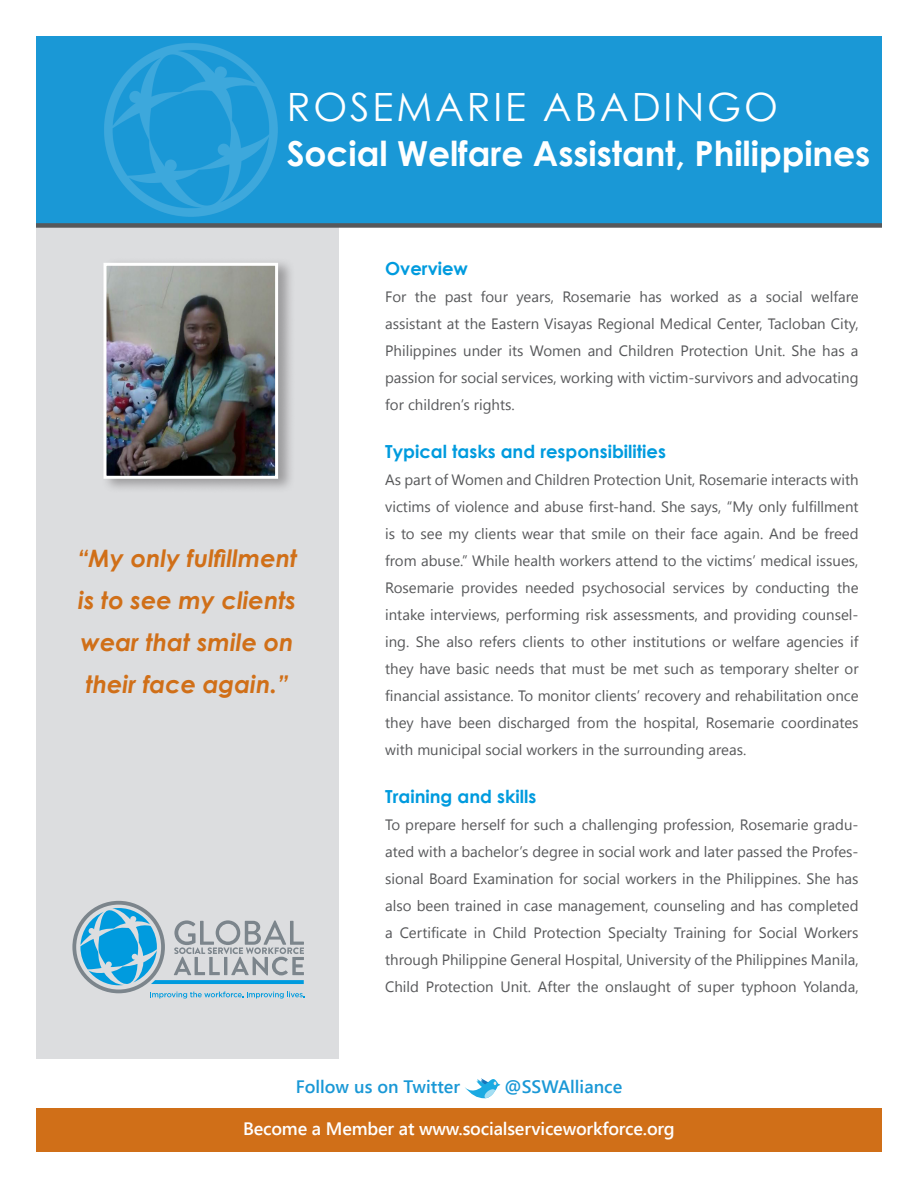
<style>
.page{position:relative;width:918px;height:1188px;background:#fff}
.page>*{position:absolute;margin:0;border:0;box-sizing:border-box;transform-origin:0 0}
.t1{font:39px "Century Gothic";letter-spacing:.075em;color:#fff}
.t2{font:700 34.5px "Century Gothic";letter-spacing:-.005em;color:#fff}
.PULL_QUOTE{font:italic 700 24px/42px "Century Gothic";color:#d06f18;text-align:center}
.BODY_SUBHEADLINE{font:700 18px "Century Gothic";color:#009bde}
.t3{font:600 18px "Segoe UI";letter-spacing:-.01em;color:#fff}
.t4{font:600 18px "Segoe UI";color:#1a98d6}
.BODY_TEXT{font:15px/27px "Segoe UI";color:#57585a;text-align:justify}
</style>
<div class="page">
<div style="left:36px;top:173px;width:302px;height:885px;background:#dcdddf"></div>
<hr style="left:917px;top:551px;width:1px;height:637px;background:#c7c8ca">
<div style="left:36px;top:36px;width:846px;height:191px;background:#1a98d6"></div>
<div style="left:36px;top:223px;width:846px;height:5px;background:#57585a"></div>
<div style="left:101px;top:257px;width:194px;height:236px;background:#231f20;opacity:.35"></div>
<img style="left:108px;top:267px;width:166px;height:208px">
<div style="left:104px;top:263px;width:174px;height:216px;border:3px solid #fff"></div>
<svg style="left:72px;top:901px;width:232px;height:98px"></svg>
<img style="left:104px;top:43px;width:174px;height:174px">
<div style="left:36px;top:1109px;width:846px;height:43px;background:#d06f18"></div>
<svg style="left:465px;top:1078px;width:35px;height:20px"></svg>
<p class="t1" style="left:287px;top:80px;width:493px">ROSEMARIE ABADINGO</p>
<p class="t2" style="left:287px;top:127px;width:585px">Social Welfare Assistant, Philippines</p>
<p class="PULL_QUOTE" style="left:77px;top:536px;width:222px">“My only fulfillment is to see my clients wear that smile on their face again.”</p>
<p class="BODY_SUBHEADLINE" style="left:385px;top:254px;width:84px">Overview</p>
<p class="BODY_TEXT" style="left:385px;top:282px;width:475px">For the past four years, Rosemarie has worked as a social welfare assistant at the Eastern Visayas Regional Medical Center, Tacloban City, Philippines under its Women and Children Protection Unit. She has a passion for social services, working with victim-survivors and advocating for children’s rights.</p>
<p class="BODY_SUBHEADLINE" style="left:385px;top:437px;width:282px">Typical tasks and responsibilities</p>
<p class="BODY_TEXT" style="left:385px;top:465px;width:475px">As part of Women and Children Protection Unit, Rosemarie interacts with victims of violence and abuse first-hand. She says, “My only fulfillment is to see my clients wear that smile on their face again. And be freed from abuse.” While health workers attend to the victims’ medical issues, Rosemarie provides needed psychosocial services by conducting the intake interviews, performing risk assessments, and providing counsel&shy;ing. She also refers clients to other institutions or welfare agencies if they have basic needs that must be met such as temporary shelter or financial assistance. To monitor clients’ recovery and rehabilitation once they have been discharged from the hospital, Rosemarie coordinates with municipal social workers in the surrounding areas.</p>
<p class="BODY_SUBHEADLINE" style="left:385px;top:782px;width:153px">Training and skills</p>
<p class="BODY_TEXT" style="left:385px;top:810px;width:475px">To prepare herself for such a challenging profession, Rosemarie gradu&shy;ated with a bachelor’s degree in social work and later passed the Profes&shy;sional Board Examination for social workers in the Philippines. She has also been trained in case management, counseling and has completed a Certificate in Child Protection Specialty Training for Social Workers through Philippine General Hospital, University of the Philippines Manila, Child Protection Unit. After the onslaught of super typhoon Yolanda,</p>
<p class="t4" style="left:296px;top:1074px;width:166px">Follow us on Twitter</p>
<p class="t4" style="left:505px;top:1074px;width:119px">@SSWAlliance</p>
<p class="t3" style="left:243px;top:1116px;width:433px">Become a Member at www.socialserviceworkforce.org</p>
</div>
